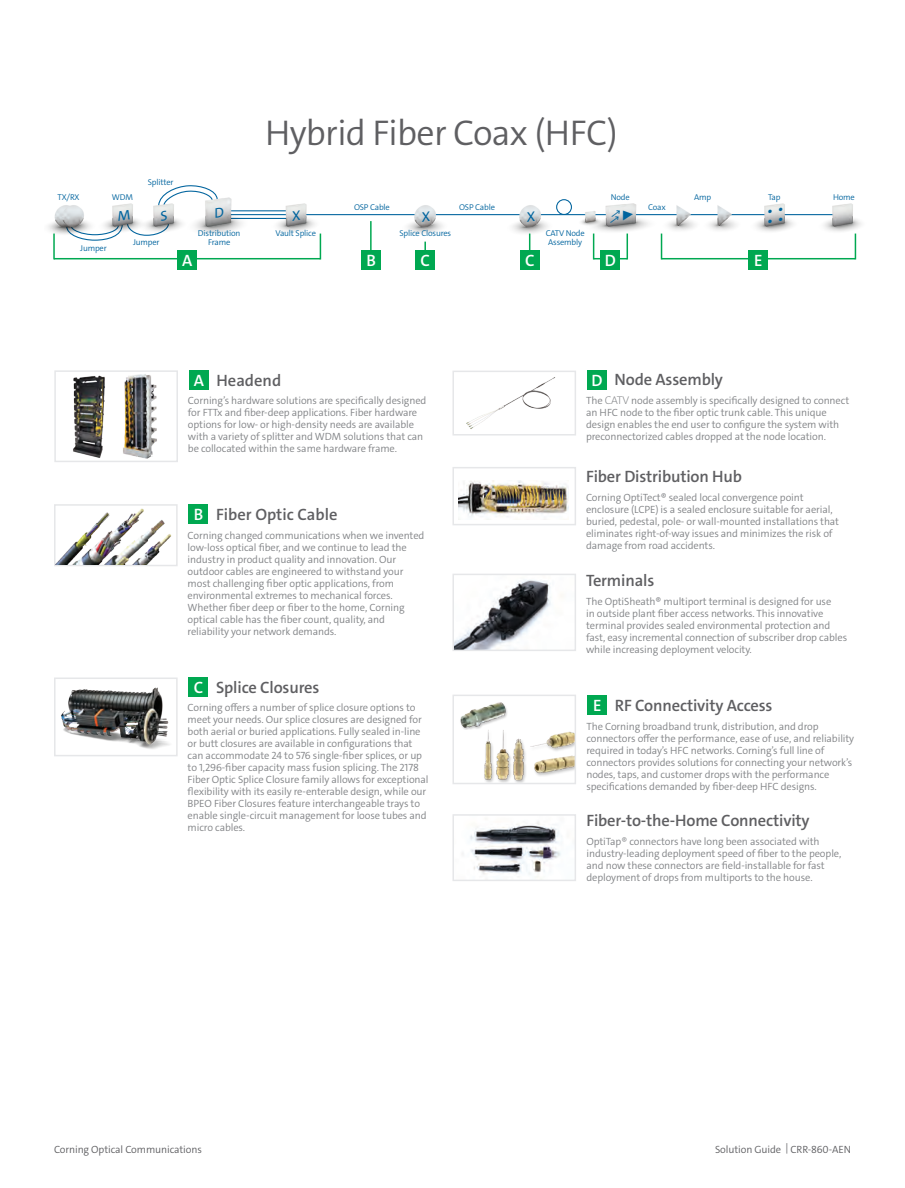
<style>
.page{position:relative;width:905px;height:1188px;background:#fff}
.page>*{position:absolute;margin:0;border:0;box-sizing:border-box;transform-origin:0 0}
.t1{font:300 36px "The Sans E4 s";letter-spacing:-.02em;color:#5f5f62}
.t2{font:600 16.5px "The Sans E4 s";letter-spacing:-.01em;color:#5f5f62}
.t3{font:600 16.5px "The Sans E4 s";color:#fff}
.t4{font:300 10.5px/12px "The Sans E4 s";letter-spacing:-.01em;color:#818386}
.t5{font:300 10.5px "The Sans E4 s";letter-spacing:-.01em;color:#5f5f62}
.t6{font:300 8.4px/9px "The Sans E4 s";letter-spacing:-.02em;color:#00649e;text-align:center}
.s1{font-weight:200;font-size:11.25px}
.s2{font-style:inherit}
</style>
<div class="page">
<img style="left:73px;top:375px;width:32px;height:83px">
<img style="left:123px;top:374px;width:34px;height:85px">
<img style="left:61px;top:687px;width:109px;height:62px">
<img style="left:466px;top:377px;width:90px;height:52px">
<div style="left:54px;top:504px;width:124px;height:62px;border:2px solid #e6e7e9"></div>
<img style="left:458px;top:480px;width:110px;height:40px">
<div style="left:189px;top:370px;width:19px;height:20px;background:#00a851"></div>
<div style="left:189px;top:505px;width:19px;height:19px;background:#00a851"></div>
<div style="left:189px;top:678px;width:19px;height:19px;background:#00a851"></div>
<div style="left:587px;top:696px;width:20px;height:19px;background:#00a851"></div>
<div style="left:587px;top:371px;width:19px;height:19px;background:#00a851"></div>
<img style="left:460px;top:702px;width:47px;height:28px">
<img style="left:478px;top:727px;width:95px;height:54px">
<img style="left:858px;top:220px;width:3px;height:7px">
<img style="left:617px;top:203px;width:72px;height:57px">
<img style="left:689px;top:203px;width:169px;height:57px">
<img style="left:512px;top:199px;width:105px;height:69px">
<img style="left:380px;top:205px;width:132px;height:37px">
<img style="left:325px;top:214px;width:55px;height:36px">
<img style="left:161px;top:197px;width:164px;height:63px">
<img style="left:48px;top:205px;width:113px;height:55px">
<hr style="left:53px;top:234px;width:2px;height:25px;background:#00a851">
<hr style="left:660px;top:234px;width:2px;height:25px;background:#00a851">
<svg style="left:593px;top:234px;width:1px;height:24px"></svg>
<svg style="left:529px;top:234px;width:1px;height:16px"></svg>
<svg style="left:424px;top:242px;width:2px;height:8px"></svg>
<hr style="left:370px;top:221px;width:1px;height:38px;background:#00a851">
<svg style="left:320px;top:234px;width:1px;height:25px"></svg>
<hr style="left:854px;top:234px;width:2px;height:25px;background:#00a851">
<hr style="left:626px;top:234px;width:2px;height:25px;background:#00a851">
<hr style="left:54px;top:258px;width:266px;height:1px;background:#00a851">
<hr style="left:661px;top:258px;width:194px;height:1px;background:#00a851">
<hr style="left:593px;top:258px;width:34px;height:1px;background:#00a851">
<div style="left:361px;top:250px;width:20px;height:20px;background:#00a851"></div>
<div style="left:177px;top:250px;width:20px;height:20px;background:#00a851"></div>
<div style="left:415px;top:250px;width:20px;height:20px;background:#00a851"></div>
<div style="left:520px;top:250px;width:19px;height:20px;background:#00a851"></div>
<div style="left:600px;top:250px;width:20px;height:20px;background:#00a851"></div>
<div style="left:748px;top:250px;width:20px;height:20px;background:#00a851"></div>
<div style="left:452px;top:695px;width:124px;height:89px;border:2px solid #e6e7e9"></div>
<img style="left:462px;top:821px;width:99px;height:56px">
<div style="left:452px;top:814px;width:124px;height:67px;border:2px solid #e6e7e9"></div>
<img style="left:455px;top:580px;width:107px;height:68px">
<div style="left:452px;top:574px;width:124px;height:77px;border:2px solid #e6e7e9"></div>
<div style="left:452px;top:467px;width:124px;height:58px;border:2px solid #e6e7e9"></div>
<div style="left:452px;top:371px;width:124px;height:65px;border:2px solid #e6e7e9"></div>
<div style="left:54px;top:678px;width:124px;height:78px;border:2px solid #e6e7e9"></div>
<img style="left:55px;top:504px;width:120px;height:61px">
<div style="left:54px;top:370px;width:124px;height:92px;border:2px solid #e6e7e9"></div>
<svg style="left:610px;top:209px;width:23px;height:14px"></svg>
<svg style="left:292px;top:210px;width:8px;height:11px"></svg>
<svg style="left:422px;top:211px;width:8px;height:11px"></svg>
<svg style="left:527px;top:211px;width:8px;height:11px"></svg>
<svg style="left:768px;top:207px;width:14px;height:16px"></svg>
<svg style="left:66px;top:185px;width:157px;height:56px"></svg>
<p class="t1" style="left:265px;top:110px;width:354px">Hybrid Fiber Coax (HFC)</p>
<p class="t6" style="left:148px;top:178px;width:27px">Splitter</p>
<p class="t6" style="left:58px;top:193px;width:23px">TX/RX</p>
<p class="t6" style="left:112px;top:193px;width:23px">WDM</p>
<p class="t6" style="left:354px;top:202px;width:37px">OSP Cable</p>
<p class="t6" style="left:459px;top:202px;width:37px">OSP Cable</p>
<p class="t6" style="left:610px;top:193px;width:20px">Node</p>
<p class="t6" style="left:648px;top:202px;width:19px">Coax</p>
<p class="t6" style="left:694px;top:193px;width:19px">Amp</p>
<p class="t6" style="left:768px;top:193px;width:14px">Tap</p>
<p class="t6" style="left:833px;top:193px;width:23px">Home</p>
<p class="t6" style="left:80px;top:243px;width:28px">Jumper</p>
<p class="t6" style="left:133px;top:238px;width:28px">Jumper</p>
<p class="t6" style="left:198px;top:229px;width:44px">Distribution<br>Frame</p>
<p class="t6" style="left:275px;top:229px;width:42px">Vault Splice</p>
<p class="t6" style="left:399px;top:229px;width:53px">Splice Closures</p>
<p class="t6" style="left:545px;top:229px;width:40px">CATV Node</p>
<p class="t6" style="left:548px;top:238px;width:35px">Assembly</p>
<p class="t3" style="left:182px;top:250px;width:12px">A</p>
<p class="t3" style="left:366px;top:250px;width:11px">B</p>
<p class="t3" style="left:420px;top:250px;width:11px">C</p>
<p class="t3" style="left:525px;top:250px;width:11px">C</p>
<p class="t3" style="left:605px;top:250px;width:13px">D</p>
<p class="t3" style="left:754px;top:250px;width:10px">E</p>
<p class="t2" style="left:216px;top:369px;width:66px">Headend</p>
<p class="t4" style="left:188px;top:395px;width:240px">Corning’s hardware solutions are specifically designed for FTTx and fiber-deep applications. Fiber hardware options for low- or high-density needs are available with a variety of splitter and WDM solutions that can be collocated within the same hardware frame.</p>
<p class="t3" style="left:194px;top:370px;width:12px">A</p>
<p class="t2" style="left:216px;top:504px;width:123px">Fiber Optic Cable</p>
<p class="t4" style="left:188px;top:529px;width:238px">Corning changed communications when we invented low-loss optical fiber, and we continue to lead the industry in product quality and innovation. Our outdoor cables are engineered to withstand your most challenging fiber optic applications, from environmental extremes to mechanical forces.<br>Whether fiber deep or fiber to the home, Corning optical cable has the fiber count, quality, and reliability your network demands.</p>
<p class="t3" style="left:194px;top:504px;width:11px">B</p>
<p class="t2" style="left:614px;top:369px;width:110px">Node Assembly</p>
<p class="t4" style="left:586px;top:395px;width:265px">The <span class="s1">CATV</span> node assembly is specifically designed to connect an HFC node to the fiber optic trunk cable. This unique design enables the end user to configure the system with preconnectorized cables dropped at the node location.</p>
<p class="t2" style="left:586px;top:466px;width:157px">Fiber Distribution Hub</p>
<p class="t4" style="left:586px;top:491px;width:254px">Corning OptiTect® sealed local convergence point enclosure (LCPE) is a sealed enclosure suitable for aerial, buried, pedestal, pole- or wall-mounted installations that eliminates right-of-way issues and minimizes the risk of damage from road accidents.</p>
<p class="t2" style="left:586px;top:570px;width:70px">Terminals</p>
<p class="t4" style="left:586px;top:595px;width:262px">The OptiSheath® multiport terminal is designed for use<br>in outside plant fiber access networks. This innovative terminal provides sealed environmental protection and fast, easy incremental connection of subscriber drop cables while increasing deployment velocity.</p>
<p class="t3" style="left:591px;top:370px;width:13px">D</p>
<p class="t2" style="left:216px;top:677px;width:105px">Splice Closures</p>
<p class="t4" style="left:188px;top:702px;width:242px">Corning offers a number of splice closure options to meet your needs. Our splice closures are designed for both aerial or buried applications. Fully sealed in-line or butt closures are available in configurations that can accommodate 24 to 576 single-fiber splices, or up to 1,296-fiber capacity mass fusion splicing. The 2178<br>Fiber Optic Splice Closure family allows for exceptional flexibility with its easily re-enterable design, while our BPEO Fiber Closures feature interchangeable trays to enable single-circuit management for loose tubes and micro cables.</p>
<p class="t2" style="left:615px;top:695px;width:159px">RF Connectivity Access</p>
<p class="t3" style="left:194px;top:677px;width:11px">C</p>
<p class="t3" style="left:593px;top:695px;width:10px">E</p>
<p class="t4" style="left:586px;top:720px;width:269px">The Corning broadband trunk, distribution, and drop connectors offer the performance, ease of use, and reliability required in today’s HFC networks. Corning’s full line of connectors provides solutions for connecting your network’s nodes, taps, and customer drops with the performance specifications demanded by fiber-deep HFC designs.</p>
<p class="t2" style="left:586px;top:810px;width:225px">Fiber-to-the-Home Connectivity</p>
<p class="t4" style="left:586px;top:836px;width:256px">OptiTap<span class="s2">®</span> connectors have long been associated with industry-leading deployment speed of fiber to the people, and now these connectors are field-installable for fast deployment of drops from multiports to the house.</p>
<p class="t5" style="left:54px;top:1143px;width:149px">Corning Optical Communications</p>
<p class="t5" style="left:715px;top:1143px;width:137px">Solution Guide | CRR-860-AEN</p>
</div>
